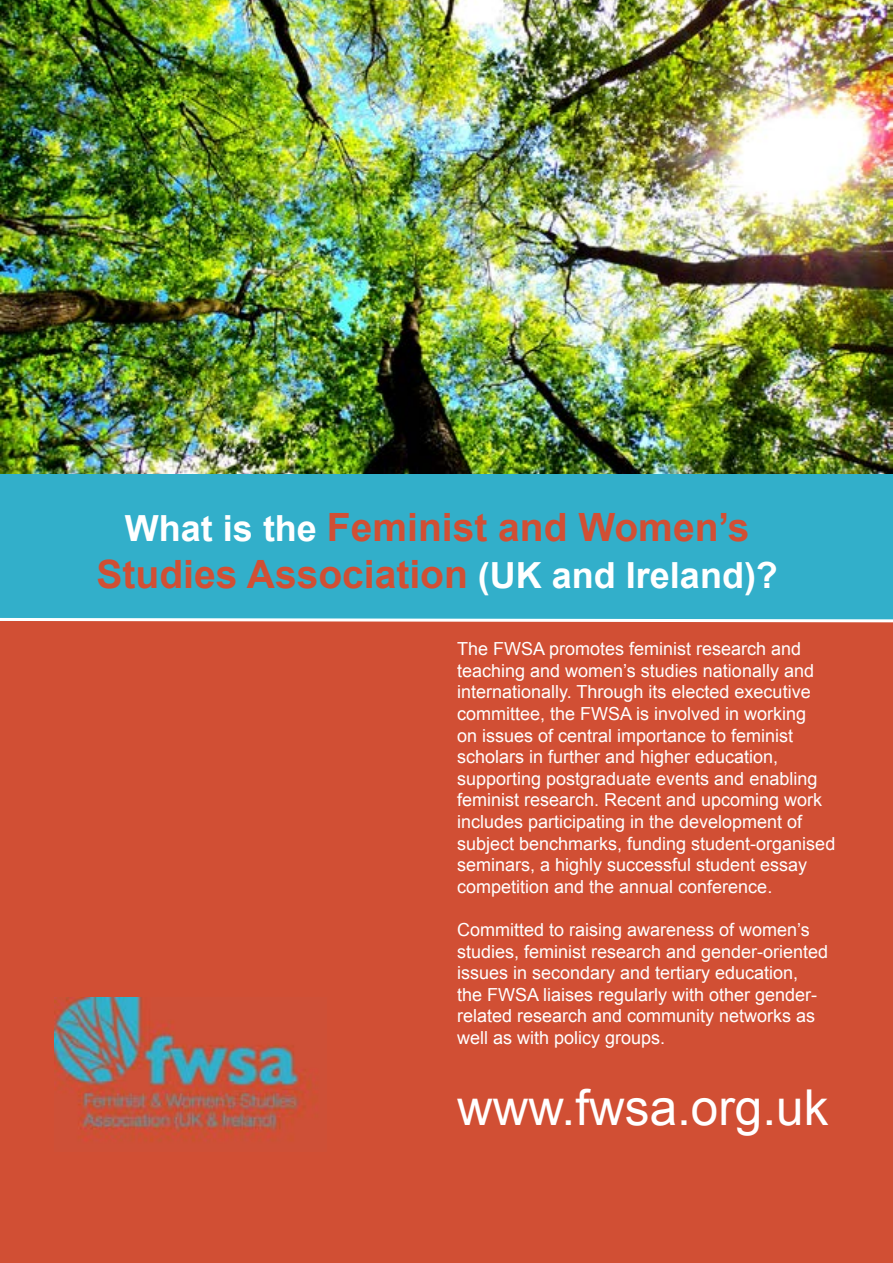
<style>
.page{position:relative;width:893px;height:1263px;background:#fff}
.page>*{position:absolute;margin:0;border:0;box-sizing:border-box;transform-origin:0 0}
.t1{font:49.5px "Arial";color:#fff}
.t2{font:700 39px/46.8px "Arial";color:#d14f34;text-align:center}
.t3{font:18px/21.6px "Arial";color:#fff}
.s1{font-size:36px;color:#fff}
</style>
<div class="page">
<div style="left:1px;top:621px;width:892px;height:641px;background:#d14f34"></div>
<div style="left:0;top:473px;width:893px;height:148px;background:#32afca"></div>
<svg style="left:0;top:618px;width:893px;height:6px"></svg>
<img style="left:54px;top:998px;width:255px;height:144px">
<img style="left:0;top:0;width:893px;height:473px">
<h2 class="t2" style="left:97px;top:505px;width:683px"><span class="s1">What is the</span> Feminist and Women’s<br>Studies Association <span class="s1">(UK and Ireland)?</span></h2>
<p class="t3" style="left:457px;top:638px;width:380px">The FWSA promotes feminist research and teaching and women’s studies nationally and internationally. Through its elected executive committee, the FWSA is involved in working<br>on issues of central importance to feminist scholars in further and higher education, supporting postgraduate events and enabling feminist research. Recent and upcoming work includes participating in the development of subject benchmarks, funding student-organised seminars, a highly successful student essay competition and the annual conference.</p>
<p class="t3" style="left:457px;top:919px;width:373px">Committed to raising awareness of women’s studies, feminist research and gender-oriented issues in secondary and tertiary education,<br>the FWSA liaises regularly with other gender&shy;related research and community networks as well as with policy groups.</p>
<h1 class="t1" style="left:457px;top:1075px;width:373px">www.fwsa.org.uk</h1>
</div>
